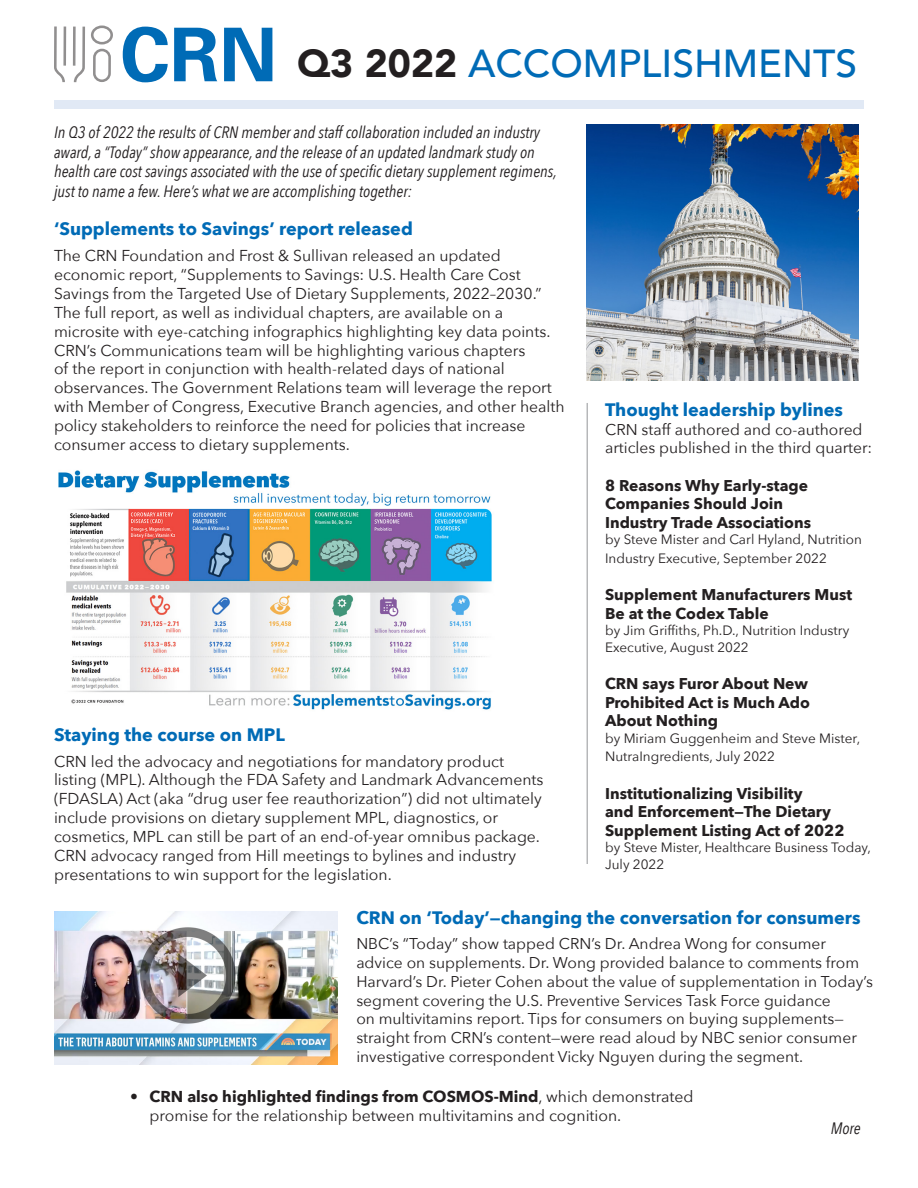
<style>
.page{position:relative;width:918px;height:1188px;background:#fff}
.page>*{position:absolute;margin:0;border:0;box-sizing:border-box;transform-origin:0 0}
.t1{font:500 39px "Avenir";color:#006bb6}
.t2{font:700 18px "Avenir Next";color:#006bb6}
.t3{font:italic 16.5px/19.8px "Avenir Next Condensed";color:#231f20}
.t4{font:15.75px/18.9px "Avenir Next";color:#231f20}
.t5{font:15.6px/18.8px "Avenir Next";color:#231f20}
.t6{font:700 15.6px/18.8px "Avenir Next";color:#231f20}
.t7{font:13.5px/18.8px "Avenir Next";color:#231f20}
.s1{font-weight:900;color:#231f20}
.s2{font-weight:700}
</style>
<div class="page">
<svg style="left:54px;top:25px;width:59px;height:58px"></svg>
<svg style="left:123px;top:27px;width:45px;height:55px"></svg>
<svg style="left:174px;top:28px;width:43px;height:53px"></svg>
<svg style="left:224px;top:28px;width:48px;height:53px"></svg>
<img style="left:587px;top:125px;width:272px;height:256px">
<div style="left:54px;top:100px;width:810px;height:9px;background:#e1e9f5"></div>
<hr style="left:587px;top:403px;width:1px;height:461px;background:#939598">
<img style="left:58px;top:470px;width:434px;height:240px">
<img style="left:54px;top:912px;width:283px;height:152px">
<p class="t1" style="left:297px;top:29px;width:562px"><span class="s1">Q3 2022</span> ACCOMPLISHMENTS</p>
<p class="t3" style="left:54px;top:122px;width:504px">In Q3 of 2022 the results of CRN member and staff collaboration included an industry award, a “Today” show appearance, and the release of an updated landmark study on health care cost savings associated with the use of specific dietary supplement regimens, just to name a few. Here’s what we are accomplishing together:</p>
<p class="t2" style="left:54px;top:214px;width:360px">‘Supplements to Savings’ report released</p>
<p class="t4" style="left:54px;top:245px;width:512px">The CRN Foundation and Frost &amp; Sullivan released an updated economic report, “Supplements to Savings: U.S. Health Care Cost Savings from the Targeted Use of Dietary Supplements, 2022–2030.” The full report, as well as individual chapters, are available on a microsite with eye-catching infographics highlighting key data points.<br>CRN’s Communications team will be highlighting various chapters<br>of the report in conjunction with health-related days of national observances. The Government Relations team will leverage the report with Member of Congress, Executive Branch agencies, and other health policy stakeholders to reinforce the need for policies that increase consumer access to dietary supplements.</p>
<p class="t2" style="left:54px;top:719px;width:232px">Staying the course on MPL</p>
<p class="t4" style="left:54px;top:751px;width:491px">CRN led the advocacy and negotiations for mandatory product listing (MPL). Although the FDA Safety and Landmark Advancements (FDASLA) Act (aka “drug user fee reauthorization”) did not ultimately include provisions on dietary supplement MPL, diagnostics, or cosmetics, MPL can still be part of an end-of-year omnibus package.<br>CRN advocacy ranged from Hill meetings to bylines and industry presentations to win support for the legislation.</p>
<p class="t2" style="left:605px;top:394px;width:240px">Thought leadership bylines</p>
<p class="t5" style="left:605px;top:419px;width:269px">CRN staff authored and co-authored articles published in the third quarter:</p>
<p class="t6" style="left:605px;top:476px;width:207px">8 Reasons Why Early-stage<br>Companies Should Join<br>Industry Trade Associations</p>
<p class="t7" style="left:605px;top:530px;width:258px">by Steve Mister and Carl Hyland, Nutrition<br>Industry Executive, September 2022</p>
<p class="t6" style="left:605px;top:585px;width:249px">Supplement Manufacturers Must<br>Be at the Codex Table</p>
<p class="t7" style="left:605px;top:622px;width:246px;line-height:16.2px">by Jim Griffiths, Ph.D., Nutrition Industry<br>Executive, August 2022</p>
<p class="t6" style="left:605px;top:674px;width:206px;text-align:justify">CRN says Furor About New Prohibited Act is Much Ado About Nothing</p>
<p class="t7" style="left:605px;top:728px;width:257px">by Miriam Guggenheim and Steve Mister,<br>NutraIngredients, July 2022</p>
<p class="t6" style="left:605px;top:784px;width:241px">Institutionalizing Visibility<br>and Enforcement—The Dietary<br>Supplement Listing Act of 2022</p>
<p class="t7" style="left:605px;top:839px;width:268px;line-height:16.2px">by Steve Mister, Healthcare Business Today,<br>July 2022</p>
<p class="t2" style="left:356px;top:902px;width:506px">CRN on ‘Today’—changing the conversation for consumers</p>
<p class="t5" style="left:356px;top:934px;width:518px">NBC’s “Today” show tapped CRN’s Dr. Andrea Wong for consumer advice on supplements. Dr. Wong provided balance to comments from Harvard’s Dr. Pieter Cohen about the value of supplementation in Today’s segment covering the U.S. Preventive Services Task Force guidance<br>on multivitamins report. Tips for consumers on buying supplements— straight from CRN’s content—were read aloud by NBC senior consumer investigative correspondent Vicky Nguyen during the segment.</p>
<p class="t4" style="left:150px;top:1087px;width:545px;text-indent:-20px"><span class="s2">• CRN also highlighted findings from COSMOS-Mind</span>, which demonstrated promise for the relationship between multivitamins and cognition.</p>
<p class="t3" style="left:831px;top:1118px;width:32px">More</p>
</div>
